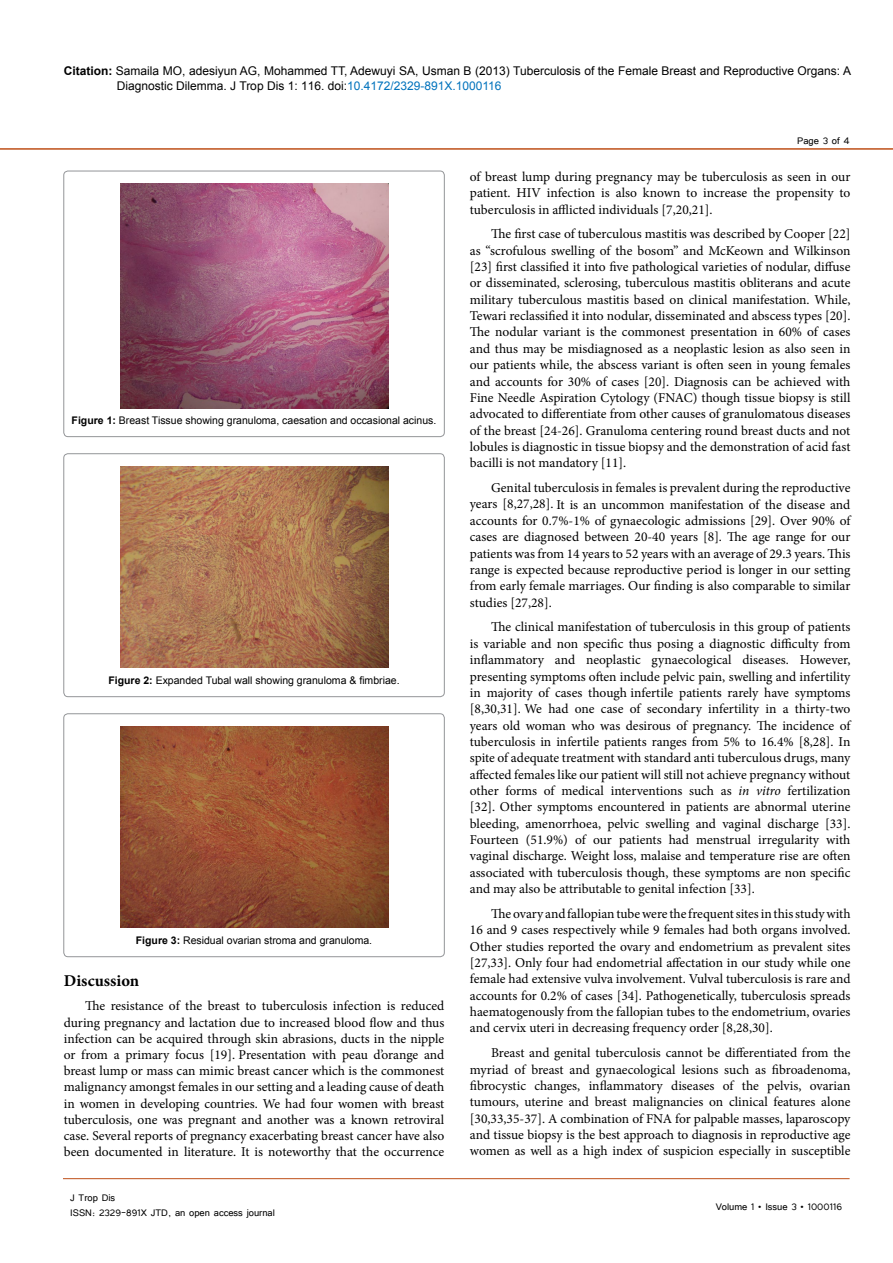
<style>
.page{position:relative;width:893px;height:1263px;background:#fff}
.page>*{position:absolute;margin:0;border:0;box-sizing:border-box;transform-origin:0 0}
.t1{font:700 16.5px "Minion Pro";color:#000}
.t2{font:13.5px/16.4px "Minion Pro";color:#000;text-align:justify}
.t3{font:12px/14.4px "Arial";color:#000}
.t4{font:12px/14.4px "Tunga";color:#000}
.t5{font:10.5px "Arial";color:#000}
.s1{font-weight:700}
.s2{color:#0072bc}
.s3{font-style:italic}
</style>
<div class="page">
<hr style="left:0;top:148px;width:893px;height:2px;background:#be4f18">
<hr style="left:63px;top:1178px;width:787px;height:1px;background:#be4f18">
<div style="left:64px;top:171px;width:380px;height:266px;border:1px solid #939598;border-radius:4px"></div>
<img style="left:120px;top:183px;width:268px;height:225px">
<div style="left:64px;top:454px;width:380px;height:243px;border:1px solid #939598;border-radius:4px"></div>
<img style="left:120px;top:467px;width:268px;height:201px">
<div style="left:64px;top:714px;width:380px;height:243px;border:1px solid #939598;border-radius:4px"></div>
<img style="left:120px;top:727px;width:268px;height:200px">
<p class="t3" style="left:117px;top:64px;width:736px;text-indent:-53px"><span class="s1">Citation:</span> Samaila MO, adesiyun AG, Mohammed TT, Adewuyi SA, Usman B (2013) Tuberculosis of the Female Breast and Reproductive Organs: A<br>Diagnostic Dilemma. J Trop Dis 1: 116. doi:<span class="s2">10.4172/2329-891X.1000116</span></p>
<p class="t5" style="left:72px;top:414px;width:366px"><span class="s1">Figure 1:</span> Breast Tissue showing granuloma, caesation and occasional acinus.</p>
<p class="t5" style="left:108px;top:673px;width:293px"><span class="s1">Figure 2:</span> Expanded Tubal wall showing granuloma &amp; fimbriae.</p>
<p class="t5" style="left:136px;top:933px;width:238px"><span class="s1">Figure 3:</span> Residual ovarian stroma and granuloma.</p>
<p class="t1" style="left:64px;top:969px;width:77px">Discussion</p>
<p class="t2" style="left:64px;top:998px;width:382px;text-indent:21px">The resistance of the breast to tuberculosis infection is reduced during pregnancy and lactation due to increased blood flow and thus infection can be acquired through skin abrasions, ducts in the nipple or from a primary focus [19]. Presentation with peau d’orange and breast lump or mass can mimic breast cancer which is the commonest malignancy amongst females in our setting and a leading cause of death in women in developing countries. We had four women with breast tuberculosis, one was pregnant and another was a known retroviral case. Several reports of pregnancy exacerbating breast cancer have also been documented in literature. It is noteworthy that the occurrence</p>
<p class="t4" style="left:70px;top:1190px;width:206px">J Trop Dis<br>ISSN: 2329-891X JTD, an open access journal</p>
<p class="t4" style="left:797px;top:133px;width:54px">Page 3 of 4</p>
<p class="t2" style="left:470px;top:168px;width:382px">of breast lump during pregnancy may be tuberculosis as seen in our patient. HIV infection is also known to increase the propensity to tuberculosis in afflicted individuals [7,20,21].</p>
<p class="t2" style="left:470px;top:226px;width:382px;text-indent:21px">The first case of tuberculous mastitis was described by Cooper [22] as “scrofulous swelling of the bosom” and McKeown and Wilkinson [23] first classified it into five pathological varieties of nodular, diffuse or disseminated, sclerosing, tuberculous mastitis obliterans and acute military tuberculous mastitis based on clinical manifestation. While, Tewari reclassified it into nodular, disseminated and abscess types [20].<br>The nodular variant is the commonest presentation in 60% of cases and thus may be misdiagnosed as a neoplastic lesion as also seen in our patients while, the abscess variant is often seen in young females and accounts for 30% of cases [20]. Diagnosis can be achieved with Fine Needle Aspiration Cytology (FNAC) though tissue biopsy is still advocated to differentiate from other causes of granulomatous diseases of the breast [24-26]. Granuloma centering round breast ducts and not lobules is diagnostic in tissue biopsy and the demonstration of acid fast bacilli is not mandatory [11].</p>
<p class="t2" style="left:470px;top:480px;width:382px;text-indent:21px">Genital tuberculosis in females is prevalent during the reproductive years [8,27,28]. It is an uncommon manifestation of the disease and accounts for 0.7%-1% of gynaecologic admissions [29]. Over 90% of cases are diagnosed between 20-40 years [8]. The age range for our patients was from 14 years to 52 years with an average of 29.3 years. This range is expected because reproductive period is longer in our setting from early female marriages. Our finding is also comparable to similar studies [27,28].</p>
<p class="t2" style="left:470px;top:619px;width:382px;text-indent:21px">The clinical manifestation of tuberculosis in this group of patients is variable and non specific thus posing a diagnostic difficulty from inflammatory and neoplastic gynaecological diseases. However, presenting symptoms often include pelvic pain, swelling and infertility in majority of cases though infertile patients rarely have symptoms [8,30,31]. We had one case of secondary infertility in a thirty-two years old woman who was desirous of pregnancy. The incidence of tuberculosis in infertile patients ranges from 5% to 16.4% [8,28]. In spite of adequate treatment with standard anti tuberculous drugs, many affected females like our patient will still not achieve pregnancy without other forms of medical interventions such as <span class="s3">in vitro</span> fertilization [32]. Other symptoms encountered in patients are abnormal uterine bleeding, amenorrhoea, pelvic swelling and vaginal discharge [33].<br>Fourteen (51.9%) of our patients had menstrual irregularity with vaginal discharge. Weight loss, malaise and temperature rise are often associated with tuberculosis though, these symptoms are non specific and may also be attributable to genital infection [33].</p>
<p class="t2" style="left:470px;top:905px;width:382px;text-indent:21px">The ovary and fallopian tube were the frequent sites in this study with 16 and 9 cases respectively while 9 females had both organs involved.<br>Other studies reported the ovary and endometrium as prevalent sites [27,33]. Only four had endometrial affectation in our study while one female had extensive vulva involvement. Vulval tuberculosis is rare and accounts for 0.2% of cases [34]. Pathogenetically, tuberculosis spreads haematogenously from the fallopian tubes to the endometrium, ovaries and cervix uteri in decreasing frequency order [8,28,30].</p>
<p class="t2" style="left:470px;top:1045px;width:382px;text-indent:21px">Breast and genital tuberculosis cannot be differentiated from the myriad of breast and gynaecological lesions such as fibroadenoma, fibrocystic changes, inflammatory diseases of the pelvis, ovarian tumours, uterine and breast malignancies on clinical features alone [30,33,35-37]. A combination of FNA for palpable masses, laparoscopy and tissue biopsy is the best approach to diagnosis in reproductive age women as well as a high index of suspicion especially in susceptible</p>
<p class="t4" style="left:716px;top:1199px;width:128px">Volume 1 • Issue 3 • 1000116</p>
</div>
